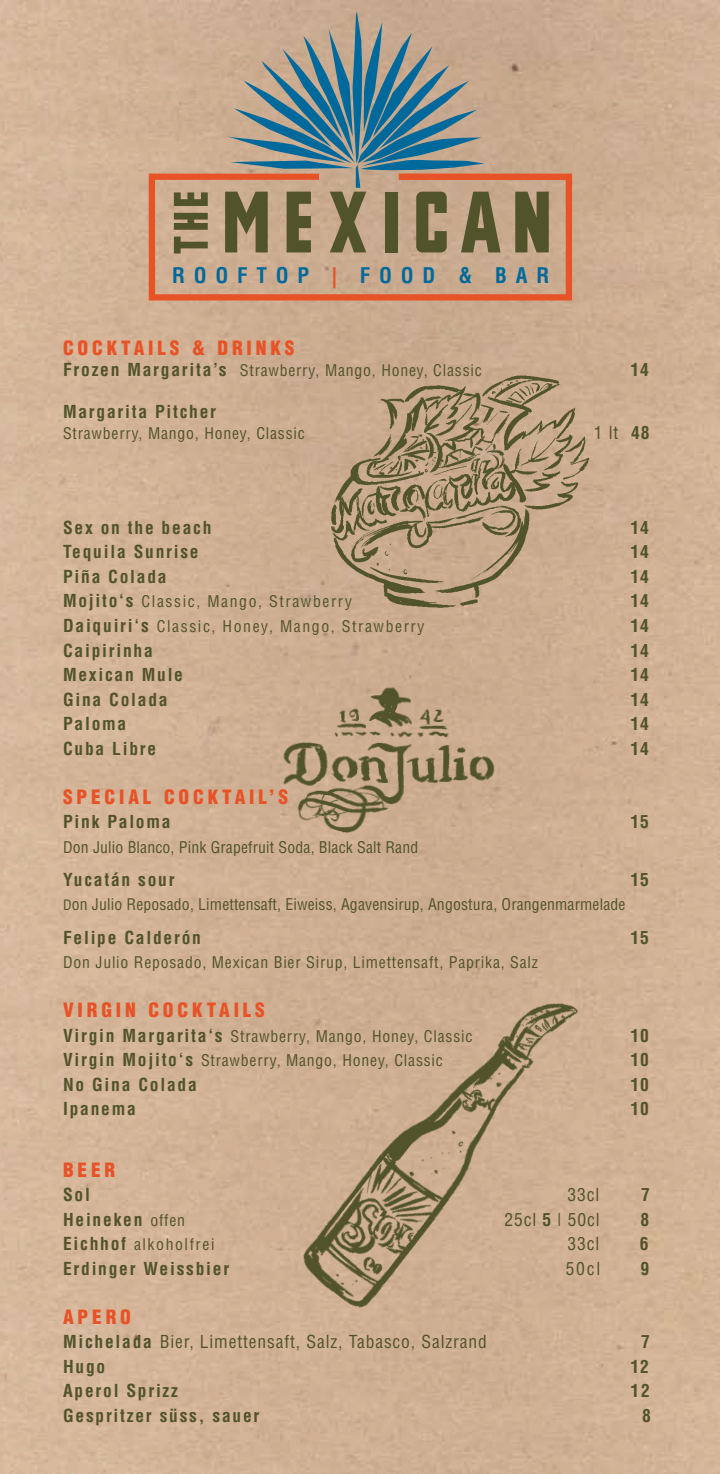
<style>
.page{position:relative;width:720px;height:1474px;background:#fff}
.page>*{position:absolute;margin:0;border:0;box-sizing:border-box;transform-origin:0 0}
.t1{font:94.33px "CA Traktor";letter-spacing:.1em;color:#51532a}
.t2{font:52.5px "CA Traktor";color:#51532a}
.t3{font:700 condensed 21px "Helvetica";letter-spacing:.42em;color:#00699b}
.t4{font:900 condensed 19.25px "Helvetica";letter-spacing:.2em;color:#e85227}
.t5{font:700 condensed 17.5px "Helvetica";letter-spacing:.1em;color:#51532a}
.t6{font:condensed 17.5px "Helvetica";letter-spacing:.05em;color:#51532a}
.t7{font:condensed 15.75px "Helvetica";letter-spacing:.05em;color:#51532a}
.t8{font:condensed 15.75px "Helvetica";letter-spacing:.01em;color:#51532a}
.t9{font:condensed 15.75px "Helvetica";letter-spacing:.1em;color:#51532a}
.s1{font-family:"Frutiger";font-stretch:normal;color:#e85227}
.s2{font-weight:700;font-size:17.5px}
.s3{font-weight:700}
.s4{font-size:14px}
.s5{font-weight:400;font-size:15.75px}
</style>
<div class="page">
<img style="left:0;top:0;width:719px;height:1473px">
<svg style="left:227px;top:11px;width:257px;height:162px"></svg>
<svg style="left:149px;top:173px;width:423px;height:127px;fill:#cbaa8e"></svg>
<img style="left:268px;top:957px;width:334px;height:387px">
<img style="left:322px;top:369px;width:270px;height:245px">
<img style="left:276px;top:674px;width:226px;height:173px">
<h2 class="t2" style="left:164px;top:256px;width:68px;rotate:-90deg">THE</h2>
<h1 class="t1" style="left:220px;top:174px;width:334px">MEXICAN</h1>
<p class="t3" style="left:172px;top:263px;width:378px">ROOFTOP <span class="s1">|</span> FOOD &amp; BAR</p>
<p class="t4" style="left:63px;top:336px;width:233px">COCKTAILS &amp; DRINKS</p>
<p class="t7" style="left:63px;top:361px;width:420px"><span class="s2">Frozen Margarita’s</span> Strawberry, Mango, Honey, Classic</p>
<p class="t5" style="left:630px;top:359px;width:20px">14</p>
<p class="t5" style="left:63px;top:401px;width:154px">Margarita Pitcher</p>
<p class="t7" style="left:63px;top:424px;width:243px">Strawberry, Mango, Honey, Classic</p>
<p class="t6" style="left:593px;top:422px;width:57px">1 lt <span class="s3">48</span></p>
<p class="t5" style="left:63px;top:517px;width:150px">Sex on the beach</p>
<p class="t5" style="left:630px;top:517px;width:20px">14</p>
<p class="t5" style="left:63px;top:541px;width:137px">Tequila Sunrise</p>
<p class="t5" style="left:630px;top:541px;width:20px">14</p>
<p class="t5" style="left:63px;top:566px;width:105px">Piña Colada</p>
<p class="t5" style="left:630px;top:566px;width:20px">14</p>
<p class="t9" style="left:63px;top:592px;width:290px"><span class="s2">Mojito‘s</span> Classic, Mango, Strawberry</p>
<p class="t5" style="left:630px;top:590px;width:20px">14</p>
<p class="t9" style="left:63px;top:616px;width:363px"><span class="s2">Daiquiri‘s</span> Classic, Honey, Mango, Strawberry</p>
<p class="t5" style="left:630px;top:615px;width:20px">14</p>
<p class="t5" style="left:63px;top:639px;width:91px">Caipirinha</p>
<p class="t5" style="left:630px;top:639px;width:20px">14</p>
<p class="t5" style="left:63px;top:664px;width:121px">Mexican Mule</p>
<p class="t5" style="left:630px;top:664px;width:20px">14</p>
<p class="t5" style="left:63px;top:688px;width:106px">Gina Colada</p>
<p class="t5" style="left:630px;top:688px;width:20px">14</p>
<p class="t5" style="left:63px;top:713px;width:65px">Paloma</p>
<p class="t5" style="left:630px;top:713px;width:20px">14</p>
<p class="t5" style="left:63px;top:737px;width:95px">Cuba Libre</p>
<p class="t5" style="left:630px;top:737px;width:20px">14</p>
<p class="t4" style="left:63px;top:784px;width:226px">SPECIAL COCKTAIL’S</p>
<p class="t5" style="left:63px;top:811px;width:109px">Pink Paloma</p>
<p class="t5" style="left:630px;top:811px;width:20px">15</p>
<p class="t8" style="left:63px;top:837px;width:356px">Don Julio Blanco, Pink Grapefruit Soda, Black Salt Rand</p>
<p class="t5" style="left:63px;top:868px;width:113px">Yucatán sour</p>
<p class="t5" style="left:630px;top:868px;width:20px">15</p>
<p class="t8" style="left:63px;top:894px;width:564px"><span class="s4">D</span>on Julio Reposado, Limettensaft, Eiweiss, Agavensirup, Angostura, Orangenmarmelade</p>
<p class="t5" style="left:63px;top:926px;width:139px">Felipe Calderón</p>
<p class="t5" style="left:630px;top:926px;width:20px">15</p>
<p class="t7" style="left:63px;top:952px;width:476px">Don Julio Reposado, Mexican Bier Sirup, Limettensaft, Paprika, Salz</p>
<p class="t4" style="left:63px;top:998px;width:203px">VIRGIN COCKTAILS</p>
<p class="t7" style="left:63px;top:1026px;width:410px"><span class="s2">Virgin Margarita‘s</span> Strawberry, Mango, Honey, Classic</p>
<p class="t5" style="left:630px;top:1024px;width:20px">10</p>
<p class="t7" style="left:63px;top:1050px;width:381px"><span class="s2">Virgin Mojito‘s</span> Strawberry, Mango, Honey, Classic</p>
<p class="t5" style="left:630px;top:1049px;width:20px">10</p>
<p class="t5" style="left:63px;top:1073px;width:135px">No Gina Colada</p>
<p class="t5" style="left:630px;top:1073px;width:20px">10</p>
<p class="t5" style="left:63px;top:1098px;width:74px">Ipanema</p>
<p class="t5" style="left:630px;top:1098px;width:20px">10</p>
<p class="t4" style="left:63px;top:1157px;width:54px">BEER</p>
<p class="t5" style="left:63px;top:1183px;width:28px">Sol</p>
<p class="t6" style="left:567px;top:1183px;width:33px">33cl</p>
<p class="t5" style="left:640px;top:1183px;width:10px">7</p>
<p class="t5" style="left:63px;top:1208px;width:123px">Heineken <span class="s5">offen</span></p>
<p class="t6" style="left:504px;top:1208px;width:97px">25cl <span class="s3">5</span> | 50cl</p>
<p class="t5" style="left:640px;top:1208px;width:10px">8</p>
<p class="t9" style="left:63px;top:1234px;width:153px"><span class="s2">Eichhof</span> alkoholfrei</p>
<p class="t6" style="left:567px;top:1232px;width:33px">33cl</p>
<p class="t5" style="left:639px;top:1232px;width:10px">6</p>
<p class="t5" style="left:63px;top:1257px;width:168px">Erdinger Weissbier</p>
<p class="t6" style="left:565px;top:1257px;width:36px">50cl</p>
<p class="t5" style="left:640px;top:1257px;width:10px">9</p>
<p class="t4" style="left:63px;top:1304px;width:69px">APERO</p>
<p class="t6" style="left:63px;top:1330px;width:425px"><span class="s3">Michelada</span> Bier, Limettensaft, Salz, Tabasco, Salzrand</p>
<p class="t5" style="left:640px;top:1330px;width:10px">7</p>
<p class="t5" style="left:63px;top:1355px;width:44px">Hugo</p>
<p class="t5" style="left:630px;top:1355px;width:20px">12</p>
<p class="t5" style="left:63px;top:1379px;width:116px">Aperol Sprizz</p>
<p class="t5" style="left:630px;top:1379px;width:21px">12</p>
<p class="t5" style="left:63px;top:1404px;width:198px">Gespritzer süss, sauer</p>
<p class="t5" style="left:642px;top:1404px;width:10px">8</p>
</div>
